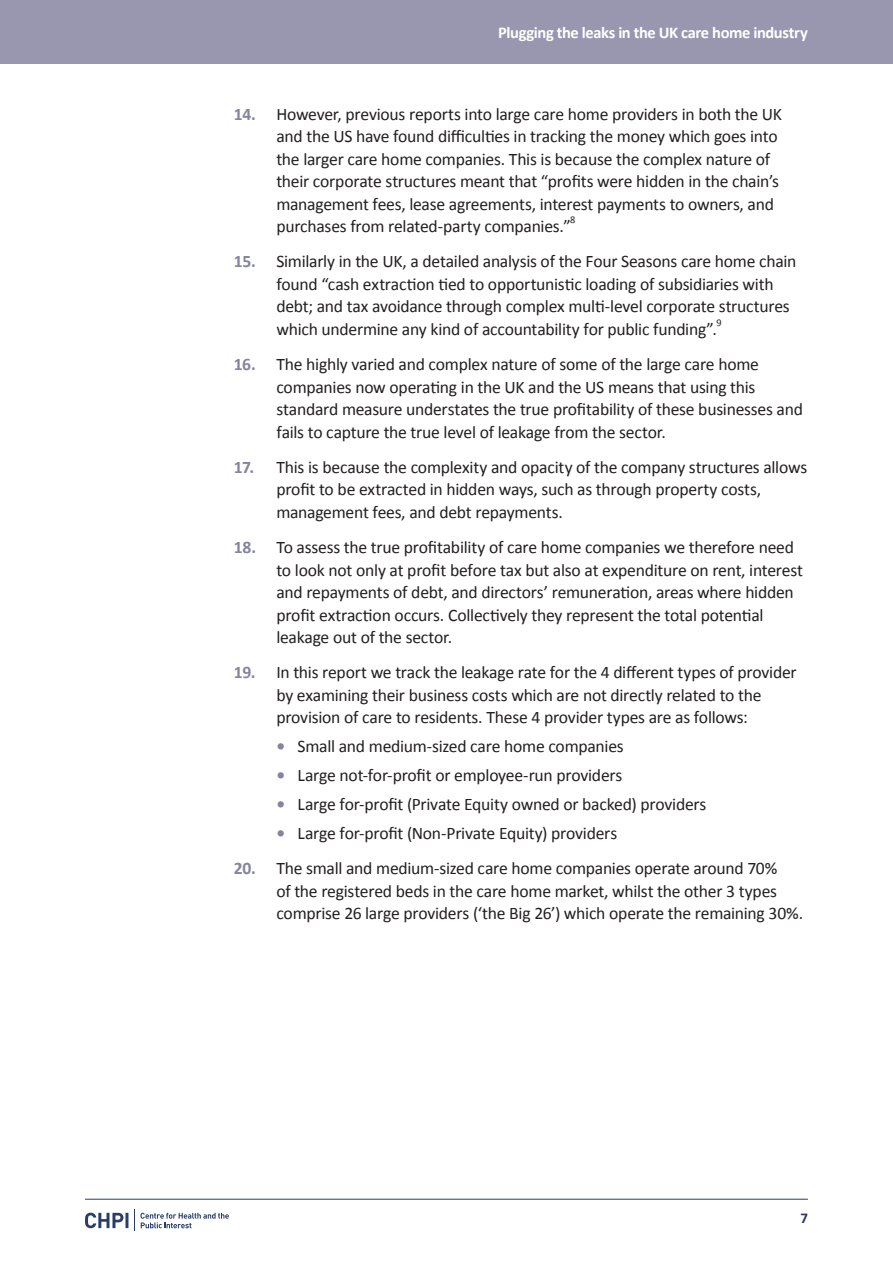
<style>
.page{position:relative;width:893px;height:1263px;background:#fff}
.page>*{position:absolute;margin:0;border:0;box-sizing:border-box;transform-origin:0 0}
.t1{font:17.7px/22.5px "Calibri";letter-spacing:-.015em;color:#231f20}
.t2{font:700 16.5px "Calibri";letter-spacing:-.025em;color:#fff}
.t3{font:700 15px "Calibri";color:#2b3d67}
.t4{font:10.35px "Calibri";color:#231f20}
.s1{font-weight:700;color:#8584a0}
</style>
<div class="page">
<div style="left:0;top:0;width:893px;height:64px;background:#9997af"></div>
<hr style="left:85px;top:1199px;width:723px;height:1px;background:#2b3d67">
<svg style="left:141px;top:1213px;width:88px;height:15px"></svg>
<svg style="left:134px;top:1210px;width:1px;height:21px"></svg>
<svg style="left:85px;top:1213px;width:43px;height:15px"></svg>
<p class="t2" style="left:498px;top:22px;width:311px">Plugging the leaks in the UK care home industry</p>
<p class="t1" style="left:276px;top:102px;width:507px;text-indent:-43px"><span class="s1">14.</span> However, previous reports into large care home providers in both the UK and the US have found difficulties in tracking the money which goes into the larger care home companies. This is because the complex nature of their corporate structures meant that “profits were hidden in the chain’s management fees, lease agreements, interest payments to owners, and purchases from related-party companies.”</p>
<p class="t4" style="left:570px;top:213px;width:7px">8</p>
<p class="t1" style="left:276px;top:250px;width:522px;text-indent:-43px"><span class="s1">15.</span> Similarly in the UK, a detailed analysis of the Four Seasons care home chain found “cash extraction tied to opportunistic loading of subsidiaries with debt; and tax avoidance through complex multi-level corporate structures which undermine any kind of accountability for public funding”.</p>
<p class="t4" style="left:717px;top:316px;width:7px">9</p>
<p class="t1" style="left:276px;top:353px;width:528px;text-indent:-43px"><span class="s1">16.</span> The highly varied and complex nature of some of the large care home companies now operating in the UK and the US means that using this standard measure understates the true profitability of these businesses and fails to capture the true level of leakage from the sector.</p>
<p class="t1" style="left:276px;top:456px;width:532px;text-indent:-43px"><span class="s1">17.</span> This is because the complexity and opacity of the company structures allows profit to be extracted in hidden ways, such as through property costs, management fees, and debt repayments.</p>
<p class="t1" style="left:276px;top:536px;width:528px;text-indent:-43px"><span class="s1">18.</span> To assess the true profitability of care home companies we therefore need to look not only at profit before tax but also at expenditure on rent, interest and repayments of debt, and directors’ remuneration, areas where hidden profit extraction occurs. Collectively they represent the total potential leakage out of the sector.</p>
<p class="t1" style="left:234px;top:661px;width:564px;text-align:center"><span class="s1">19.</span> In this report we track the leakage rate for the 4 different types of provider by examining their business costs which are not directly related to the<br>provision of care to residents. These 4 provider types are as follows:</p>
<p class="t1" style="left:276px;top:735px;width:349px"><span class="s1">•</span> Small and medium-sized care home companies</p>
<p class="t1" style="left:276px;top:764px;width:348px"><span class="s1">•</span> Large not-for-profit or employee-run providers</p>
<p class="t1" style="left:276px;top:793px;width:432px"><span class="s1">•</span> Large for-profit (Private Equity owned or backed) providers</p>
<p class="t1" style="left:276px;top:822px;width:342px"><span class="s1">•</span> Large for-profit (Non-Private Equity) providers</p>
<p class="t1" style="left:276px;top:857px;width:528px;text-indent:-43px"><span class="s1">20.</span> The small and medium-sized care home companies operate around 70%<br>of the registered beds in the care home market, whilst the other 3 types comprise 26 large providers (‘the Big 26’) which operate the remaining 30%.</p>
<p class="t3" style="left:800px;top:1208px;width:9px">7</p>
</div>
